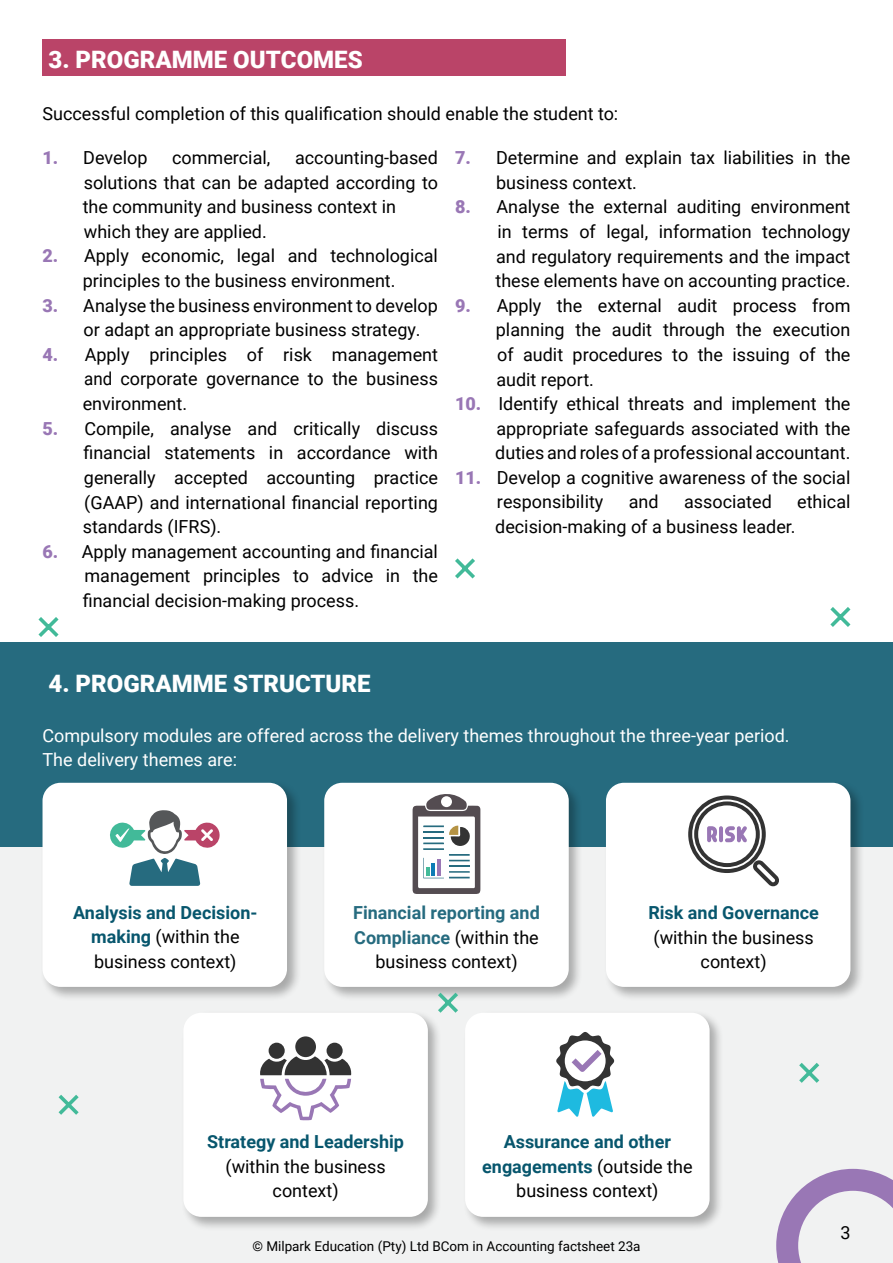
<style>
.page{position:relative;width:893px;height:1263px;background:#fff}
.page>*{position:absolute;margin:0;border:0;box-sizing:border-box;transform-origin:0 0}
.t1{font:900 24px "Roboto";color:#fff}
.t2{font:18px/24.6px "Roboto";color:#000;text-align:justify}
.t3{font:700 18px/24.6px "Roboto";color:#07566d;text-align:center}
.t4{font:18px/24.6px "Roboto";color:#fff}
.t5{font:700 18px/24.6px "Roboto";color:#266b7f;text-align:center}
.t6{font:13.5px "Roboto";color:#000}
.s1{font-weight:900;color:#9977b5}
.s2{font-weight:400;color:#000}
</style>
<div class="page">
<div style="left:0;top:642px;width:893px;height:621px;background:#f1f2f2"></div>
<div style="left:0;top:642px;width:893px;height:204px;background:#266b7f"></div>
<svg style="left:776px;top:1169px;width:117px;height:94px"></svg>
<div style="left:43px;top:40px;width:523px;height:36px;background:#ba4468"></div>
<div style="left:40px;top:780px;width:261px;height:222px;background:#000;opacity:.3"></div>
<div style="left:43px;top:783px;width:244px;height:204px;background:#fff;border-radius:18px"></div>
<div style="left:322px;top:780px;width:261px;height:222px;background:#000;opacity:.3"></div>
<div style="left:324px;top:783px;width:245px;height:204px;background:#fff;border-radius:18px"></div>
<div style="left:181px;top:1010px;width:261px;height:222px;background:#000;opacity:.3"></div>
<div style="left:183px;top:1013px;width:245px;height:204px;background:#fff;border-radius:18px"></div>
<div style="left:604px;top:780px;width:261px;height:222px;background:#000;opacity:.3"></div>
<div style="left:606px;top:783px;width:244px;height:204px;background:#fff;border-radius:18px"></div>
<div style="left:463px;top:1010px;width:261px;height:222px;background:#000;opacity:.3"></div>
<div style="left:465px;top:1013px;width:245px;height:204px;background:#fff;border-radius:18px"></div>
<svg style="left:830px;top:607px;width:21px;height:20px"></svg>
<svg style="left:799px;top:1063px;width:21px;height:20px"></svg>
<svg style="left:38px;top:617px;width:21px;height:20px"></svg>
<svg style="left:58px;top:1094px;width:21px;height:21px"></svg>
<svg style="left:455px;top:558px;width:20px;height:21px"></svg>
<svg style="left:434px;top:989px;width:28px;height:27px"></svg>
<svg style="left:110px;top:810px;width:110px;height:76px"></svg>
<svg style="left:413px;top:794px;width:67px;height:100px"></svg>
<svg style="left:688px;top:795px;width:91px;height:92px"></svg>
<div style="left:295px;top:1036px;width:21px;height:21px;background:#333;border-radius:50%"></div>
<div style="left:327px;top:1043px;width:16px;height:16px;background:#333;border-radius:50%"></div>
<div style="left:269px;top:1042px;width:16px;height:17px;background:#333;border-radius:50%"></div>
<svg style="left:260px;top:1056px;width:92px;height:64px"></svg>
<svg style="left:556px;top:1032px;width:58px;height:85px"></svg>
<h1 class="t1" style="left:49px;top:49px;width:316px">3. PROGRAMME OUTCOMES</h1>
<p class="t2" style="left:43px;top:100px;width:577px">Successful completion of this qualification should enable the student to:</p>
<p class="t2" style="left:83px;top:145px;width:357px;text-align:left;text-indent:212px">accounting-based solutions that can be adapted according to the community and business context in which they are applied.</p>
<p class="t2" style="left:43px;top:243px;width:397px;text-align:center"><span class="s1">2.</span> Apply economic, legal and technological principles to the business environment.</p>
<p class="t2" style="left:84px;top:294px;width:356px;text-indent:-41px"><span class="s1">3.</span> Analyse the business environment to develop or adapt an appropriate business strategy.</p>
<p class="t2" style="left:83px;top:343px;width:357px;text-indent:-40px"><span class="s1">4.</span> Apply principles of risk management and corporate governance to the business environment.</p>
<p class="t2" style="left:83px;top:415px;width:357px;text-indent:-40px"><span class="s1">5.</span> Compile, analyse and critically discuss financial statements in accordance with generally accepted accounting practice (GAAP) and international financial reporting standards (IFRS).</p>
<p class="t2" style="left:83px;top:538px;width:357px;text-indent:-40px"><span class="s1">6.</span> Apply management accounting and financial management principles to advice in the financial decision-making process.</p>
<p class="t2" style="left:43px;top:145px;width:106px"><span class="s1">1.</span> Develop</p>
<p class="t2" style="left:172px;top:145px;width:100px">commercial,</p>
<p class="t2" style="left:496px;top:145px;width:356px;text-indent:-41px"><span class="s1">7.</span> Determine and explain tax liabilities in the business context.</p>
<p class="t2" style="left:495px;top:196px;width:356px;text-indent:-40px"><span class="s1">8.</span> Analyse the external auditing environment in terms of legal, information technology and regulatory requirements and the impact these elements have on accounting practice.</p>
<p class="t2" style="left:496px;top:294px;width:356px;text-indent:-41px"><span class="s1">9.</span> Apply the external audit process from planning the audit through the execution of audit procedures to the issuing of the audit report.</p>
<p class="t2" style="left:495px;top:393px;width:357px;text-indent:-40px"><span class="s1">10.</span> Identify ethical threats and implement the appropriate safeguards associated with the duties and roles of a professional accountant.</p>
<p class="t2" style="left:497px;top:465px;width:355px;text-indent:-42px"><span class="s1">11.</span> Develop a cognitive awareness of the social responsibility</p>
<p class="t2" style="left:629px;top:491px;width:31px">and</p>
<p class="t2" style="left:684px;top:491px;width:89px">associated</p>
<p class="t2" style="left:797px;top:491px;width:55px">ethical</p>
<p class="t2" style="left:495px;top:515px;width:302px">decision-making of a business leader.</p>
<h1 class="t1" style="left:49px;top:673px;width:324px">4. PROGRAMME STRUCTURE</h1>
<p class="t4" style="left:43px;top:724px;width:749px">Compulsory modules are offered across the delivery themes throughout the three-year period.<br>The delivery themes are:</p>
<p class="t3" style="left:73px;top:901px;width:186px">Analysis and Decision&shy;making <span class="s2">(within the business context)</span></p>
<p class="t5" style="left:353px;top:901px;width:188px">Financial reporting and<br>Compliance <span class="s2">(within the business context)</span></p>
<p class="t3" style="left:648px;top:901px;width:172px">Risk and Governance</p>
<p class="t2" style="left:654px;top:926px;width:162px;text-align:center">(within the business context)</p>
<p class="t3" style="left:207px;top:1131px;width:198px">Strategy and Leadership</p>
<p class="t2" style="left:226px;top:1155px;width:162px;text-align:center">(within the business context)</p>
<p class="t3" style="left:482px;top:1131px;width:212px">Assurance and other engagements <span class="s2">(outside the business context)</span></p>
<p class="t6" style="left:252px;top:1240px;width:390px">© Milpark Education (Pty) Ltd BCom in Accounting factsheet 23a</p>
<p class="t2" style="left:840px;top:1222px;width:12px">3</p>
</div>
